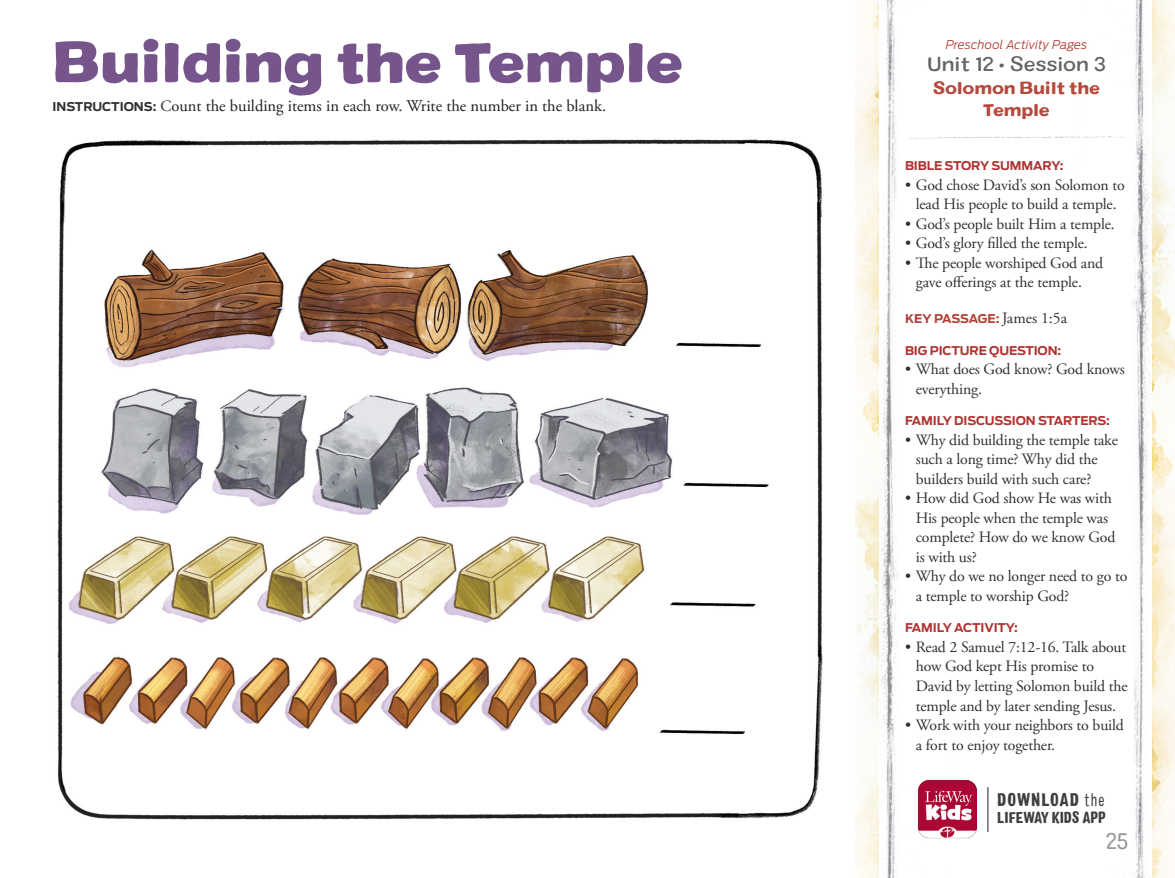
<style>
.page{position:relative;width:1175px;height:878px;background:#fff}
.page>*{position:absolute;margin:0;border:0;box-sizing:border-box;transform-origin:0 0}
.t1{font:900 expanded 54px "Colby";letter-spacing:-.025em;color:#76548c}
.t2{font:22.5px "Colby St Reg";color:#939598}
.Unit-Session_Number{font:500 expanded 19.5px "Colby";color:#636366}
.t3{font:900 condensed 18.15px "Colby";letter-spacing:.06em;color:#3e3e3f}
.Subhead_nested_1{font:16.5px "Adobe Garamond Pro";color:#231f20}
.head1{font:16.5px/22.5px "Colby Ex Bld";letter-spacing:-.015em;color:#b6493b;text-align:center}
.t4{font:15.75px/19.5px "Adobe Garamond Pro";letter-spacing:-.01em;color:#312f30}
.t5{font:900 condensed 15.75px "Colby";color:#3e3e3f}
.Subhead{font:700 12px "Antenna";letter-spacing:-.01em;color:#af3331}
.Age_Group{font:italic 300 12px "Antenna";letter-spacing:.005em;color:#b23e36}
.Subhead_nested_1-2{font:700 12px "Antenna";letter-spacing:-.015em;color:#b23e36}
.Subhead_0{font:700 12px "Antenna";letter-spacing:-.01em;color:#af3331}
.s1{font-family:"Antenna";font-weight:700;font-size:12px;color:#312f30}
.s2{font-size:15.75px;color:#312f30}
.s3{font-family:"Adobe Garamond Pro";font-weight:400;font-size:15.75px;color:#312f30}
.s4{font-weight:300}
</style>
<div class="page">
<img style="left:1151px;top:0;width:23px;height:878px">
<img style="left:1082px;top:0;width:69px;height:878px">
<img style="left:855px;top:0;width:24px;height:878px">
<img style="left:879px;top:0;width:70px;height:878px">
<img style="left:57px;top:139px;width:766px;height:681px">
<img style="left:913px;top:775px;width:65px;height:67px">
<hr style="left:987px;top:787px;width:1px;height:45px;background:#231f20">
<svg style="left:908px;top:136px;width:216px;height:3px"></svg>
<p class="t1" style="left:52px;top:25px;width:632px">Building the Temple</p>
<p class="Subhead_nested_1" style="left:52px;top:96px;width:555px"><span class="s1">INSTRUCTIONS:</span> <span class="s2">C</span>ount the building items in each row. Write the number in the blank.</p>
<p class="Age_Group" style="left:945px;top:36px;width:143px">Preschool Activity Pages</p>
<p class="Unit-Session_Number" style="left:927px;top:52px;width:180px">Unit 12 • Session 3</p>
<p class="head1" style="left:932px;top:77px;width:169px">Solomon Built the<br>Temple</p>
<p class="Subhead_0" style="left:905px;top:159px;width:160px">BIBLE STORY SUMMARY:</p>
<p class="t4" style="left:905px;top:175px;width:221px;text-align:center">• God chose David’s son Solomon to lead His people to build a temple.</p>
<p class="t4" style="left:905px;top:214px;width:211px">• God’s people built Him a temple.</p>
<p class="t4" style="left:905px;top:234px;width:184px">• God’s glory filled the temple.</p>
<p class="t4" style="left:915px;top:253px;width:189px;text-indent:-11px">• The people worshiped God and gave offerings at the temple.</p>
<p class="Subhead_nested_1-2" style="left:905px;top:312px;width:164px">KEY PASSAGE: <span class="s3">James 1:5a</span></p>
<p class="Subhead" style="left:905px;top:343px;width:158px">BIG PICTURE QUESTION:</p>
<p class="t4" style="left:915px;top:360px;width:210px;text-indent:-11px">• What does God know? God knows everything.</p>
<p class="Subhead" style="left:905px;top:414px;width:206px">FAMILY DISCUSSION STARTERS:</p>
<p class="t4" style="left:915px;top:430px;width:204px;text-indent:-11px">• Why did building the temple take such a long time? Why did the builders build with such care?</p>
<p class="t4" style="left:915px;top:489px;width:201px;text-indent:-11px">• How did God show He was with<br>His people when the temple was complete? How do we know God is with us?</p>
<p class="t4" style="left:915px;top:567px;width:213px;text-indent:-11px">• Why do we no longer need to go to a temple to worship God?</p>
<p class="Subhead" style="left:905px;top:621px;width:114px">FAMILY ACTIVITY:</p>
<p class="t4" style="left:915px;top:637px;width:213px;text-indent:-11px">• Read 2 Samuel 7:12-16. Talk about how God kept His promise to<br>David by letting Solomon build the temple and by later sending Jesus.</p>
<p class="t4" style="left:915px;top:715px;width:209px;text-indent:-11px">• Work with your neighbors to build a fort to enjoy together.</p>
<p class="t3" style="left:997px;top:788px;width:109px">DOWNLOAD <span class="s4">the</span></p>
<p class="t5" style="left:997px;top:807px;width:110px">LIFEWAY KIDS APP</p>
<h2 class="t2" style="left:1105px;top:826px;width:24px">25</h2>
</div>
